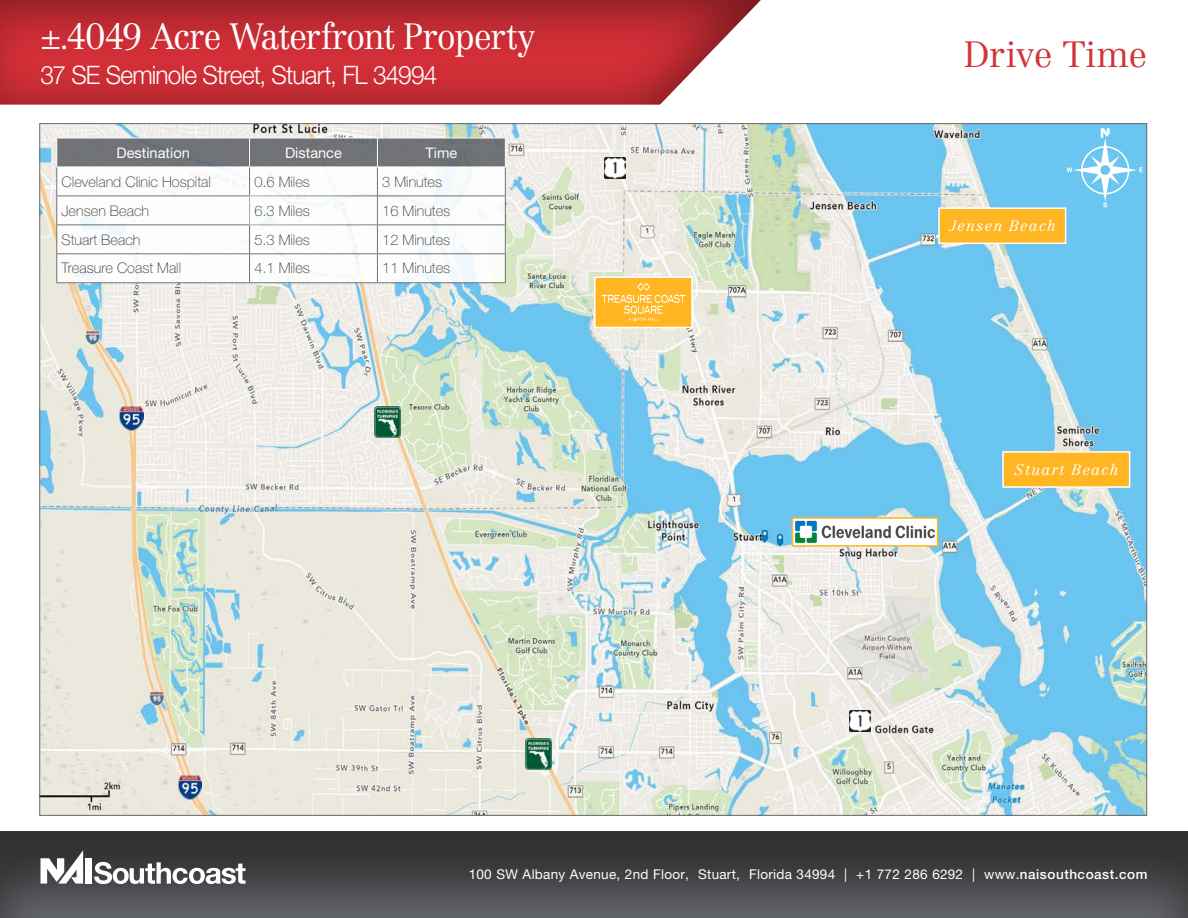
<style>
.page{position:relative;width:1188px;height:918px;background:#fff}
.page>*{position:absolute;margin:0;border:0;box-sizing:border-box;transform-origin:0 0}
.t1{font:300 36px "Centennial LT Std";letter-spacing:-.035em;color:#fff;scale:.96 1}
.t2{font:300 36px "Centennial LT Std";letter-spacing:-.01em;color:#d23439}
.t3{font:300 25.5px "Helvetica Neue LT Std";letter-spacing:-.035em;color:#fff;scale:.96 1}
.t4{font:italic 300 15px "Centennial LT Std";letter-spacing:.075em;color:#fff}
.t5{font:100 14.55px "Helvetica Neue LT Std";color:#231f20}
.t6{font:14.55px "Helvetica Neue LT Std";color:#fff}
.t7{font:13.5px "Helvetica Neue LT Std";letter-spacing:.02em;color:#fff}
.s1{font-weight:500}
</style>
<div class="page">
<div style="left:0;top:830px;width:1188px;height:88px;background:#231f20;opacity:.75"></div>
<div style="left:0;top:0;width:762px;height:106px;background:#231f20;opacity:.51"></div>
<div style="left:85px;top:858px;width:7px;height:26px;background:#fff"></div>
<svg style="left:40px;top:850px;width:43px;height:34px"></svg>
<svg style="left:94px;top:862px;width:152px;height:22px"></svg>
<img style="left:42px;top:125px;width:1103px;height:689px">
<svg style="left:1037px;top:128px;width:106px;height:108px;background:#77caf2"></svg>
<hr style="left:56px;top:282px;width:194px;height:1px;background:#62656a">
<hr style="left:250px;top:282px;width:127px;height:1px;background:#62656a">
<hr style="left:377px;top:282px;width:129px;height:1px;background:#62656a">
<svg style="left:56px;top:138px;width:450px;height:144px"></svg>
<hr style="left:249px;top:225px;width:129px;height:1px;background:#fff">
<img style="left:375px;top:407px;width:25px;height:31px">
<img style="left:119px;top:407px;width:24px;height:23px">
<img style="left:605px;top:157px;width:21px;height:21px">
<img style="left:850px;top:711px;width:21px;height:21px">
<img style="left:178px;top:775px;width:24px;height:24px">
<img style="left:526px;top:738px;width:25px;height:31px">
<div style="left:939px;top:208px;width:127px;height:35px;background:#ffb622"></div>
<div style="left:938px;top:207px;width:128px;height:37px;border:2px solid #fff"></div>
<div style="left:595px;top:277px;width:97px;height:51px;background:#ffb622"></div>
<svg style="left:602px;top:283px;width:83px;height:38px"></svg>
<div style="left:594px;top:276px;width:99px;height:52px;border:2px solid #fff"></div>
<div style="left:1003px;top:452px;width:127px;height:35px;background:#ffb622"></div>
<div style="left:1002px;top:451px;width:128px;height:37px;border:2px solid #fff"></div>
<img style="left:795px;top:520px;width:140px;height:24px">
<div style="left:792px;top:517px;width:146px;height:30px;border:2px solid #ffb622"></div>
<p class="t1" style="left:40px;top:15px;width:517px">±.4049 Acre Waterfront Property</p>
<p class="t3" style="left:40px;top:59px;width:415px">37 SE Seminole Street, Stuart, FL 34994</p>
<p class="t6" style="left:116px;top:144px;width:75px">Destination</p>
<p class="t6" style="left:285px;top:144px;width:58px">Distance</p>
<p class="t6" style="left:425px;top:144px;width:33px">Time</p>
<p class="t5" style="left:62px;top:173px;width:151px">Cleveland Clinic Hospital</p>
<p class="t5" style="left:254px;top:173px;width:57px">0.6 Miles</p>
<p class="t5" style="left:382px;top:173px;width:61px">3 Minutes</p>
<p class="t5" style="left:62px;top:202px;width:89px">Jensen Beach</p>
<p class="t5" style="left:254px;top:202px;width:57px">6.3 Miles</p>
<p class="t5" style="left:382px;top:202px;width:70px">16 Minutes</p>
<p class="t5" style="left:62px;top:231px;width:80px">Stuart Beach</p>
<p class="t5" style="left:254px;top:231px;width:57px">5.3 Miles</p>
<p class="t5" style="left:382px;top:231px;width:70px">12 Minutes</p>
<p class="t5" style="left:62px;top:260px;width:121px">Treasure Coast Mall</p>
<p class="t5" style="left:254px;top:260px;width:57px">4.1 Miles</p>
<p class="t5" style="left:382px;top:260px;width:70px">11 Minutes</p>
<p class="t2" style="left:963px;top:33px;width:185px">Drive Time</p>
<p class="t4" style="left:949px;top:217px;width:108px">Jensen Beach</p>
<p class="t4" style="left:1014px;top:461px;width:105px">Stuart Beach</p>
<p class="t7" style="left:469px;top:866px;width:680px">100 SW Albany Avenue, 2nd Floor, Stuart, Florida 34994 | +1 772 286 6292 | www.<span class="s1">naisouthcoast.com</span></p>
</div>
